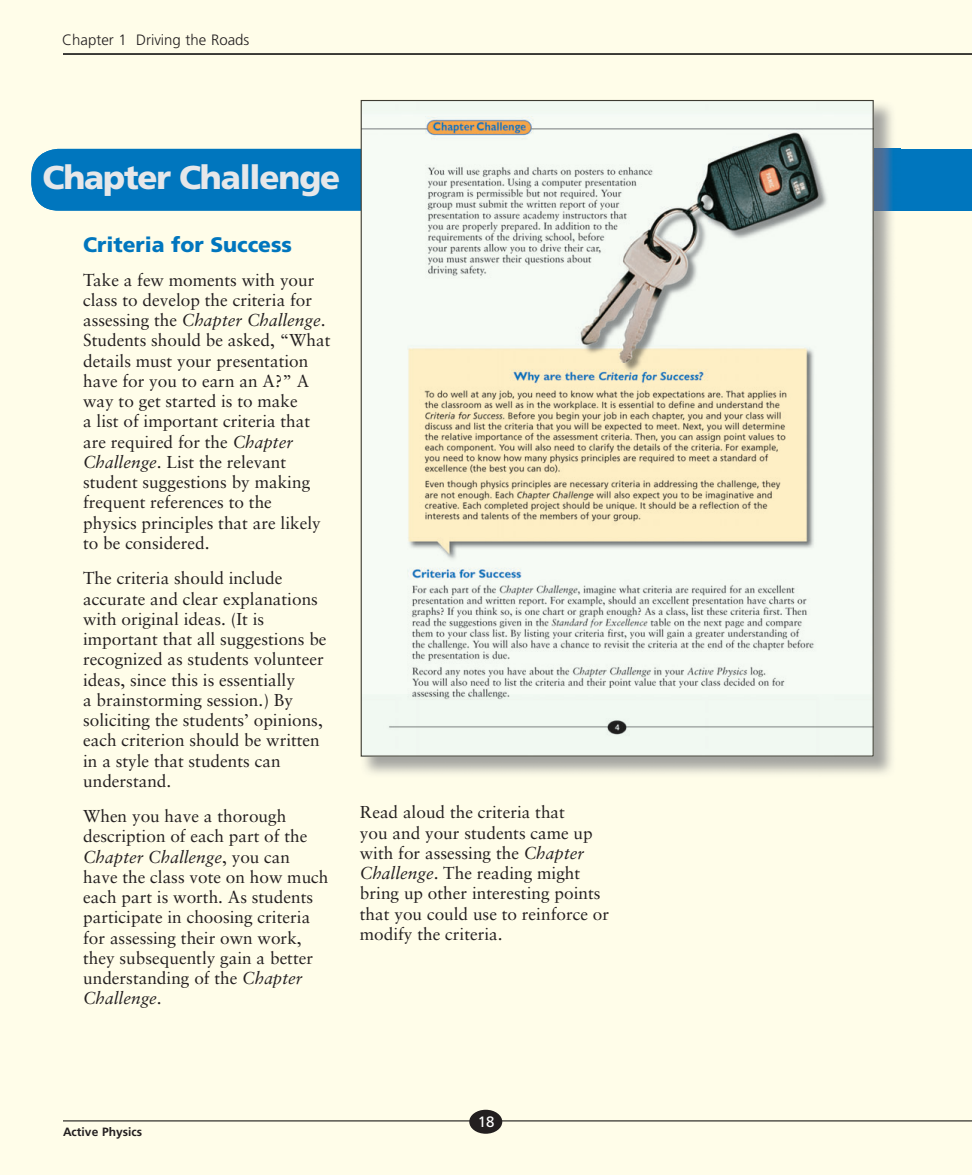
<style>
.page{position:relative;width:972px;height:1175px;background:#fff}
.page>*{position:absolute;margin:0;border:0;box-sizing:border-box;transform-origin:0 0}
.t1{font:900 33px "Frutiger";letter-spacing:-.035em;color:#e6e7e9}
.t2{font:900 21px "Frutiger";color:#0076be}
.t3{font:17.25px/20.2px "Sabon";color:#231f20}
.t4{font:300 15px "Frutiger";color:#231f20}
.t5{font:15px "Frutiger";color:#fff}
.t6{font:700 12px "Frutiger";color:#231f20}
.s1{font-style:italic}
</style>
<div class="page">
<div style="left:0;top:0;width:972px;height:1174px;background:#fffde9"></div>
<hr style="left:63px;top:1120px;width:909px;height:1px;background:#000">
<div style="left:469px;top:1109px;width:33px;height:24px;background:#231f20;border-radius:50%"></div>
<div style="left:31px;top:149px;width:330px;height:62px;background:#0076be"></div>
<div style="left:411px;top:149px;width:561px;height:62px;background:#0076be"></div>
<hr style="left:63px;top:54px;width:909px;height:1px;background:#000">
<img style="left:874px;top:104px;width:27px;height:45px">
<img style="left:874px;top:149px;width:19px;height:62px">
<img style="left:363px;top:102px;width:509px;height:652px">
<p class="t4" style="left:62px;top:34px;width:189px">Chapter 1 Driving the Roads</p>
<h1 class="t1" style="left:43px;top:164px;width:299px">Chapter Challenge</h1>
<p class="t2" style="left:83px;top:236px;width:210px">Criteria for Success</p>
<p class="t3" style="left:83px;top:271px;width:249px">Take a few moments with your class to develop the criteria for assessing the <span class="s1">Chapter Challenge</span>.<br>Students should be asked, “What details must your presentation have for you to earn an A?” A way to get started is to make<br>a list of important criteria that are required for the <span class="s1">Chapter<br>Challenge</span>. List the relevant student suggestions by making frequent references to the<br>physics principles that are likely to be considered.</p>
<p class="t3" style="left:83px;top:569px;width:245px">The criteria should include accurate and clear explanations with original ideas. (It is important that all suggestions be recognized as students volunteer ideas, since this is essentially<br>a brainstorming session.) By soliciting the students’ opinions, each criterion should be written in a style that students can understand.</p>
<p class="t3" style="left:83px;top:807px;width:247px">When you have a thorough description of each part of the<br><span class="s1">Chapter Challenge</span>, you can have the class vote on how much each part is worth. As students participate in choosing criteria for assessing their own work, they subsequently gain a better understanding of the <span class="s1">Chapter<br>Challenge</span>.</p>
<p class="t3" style="left:360px;top:803px;width:251px">Read aloud the criteria that<br>you and your students came up with for assessing the <span class="s1">Chapter<br>Challenge</span>. The reading might bring up other interesting points that you could use to reinforce or modify the criteria.</p>
<p class="t6" style="left:63px;top:1127px;width:81px">Active Physics</p>
<p class="t5" style="left:478px;top:1115px;width:18px">18</p>
</div>
